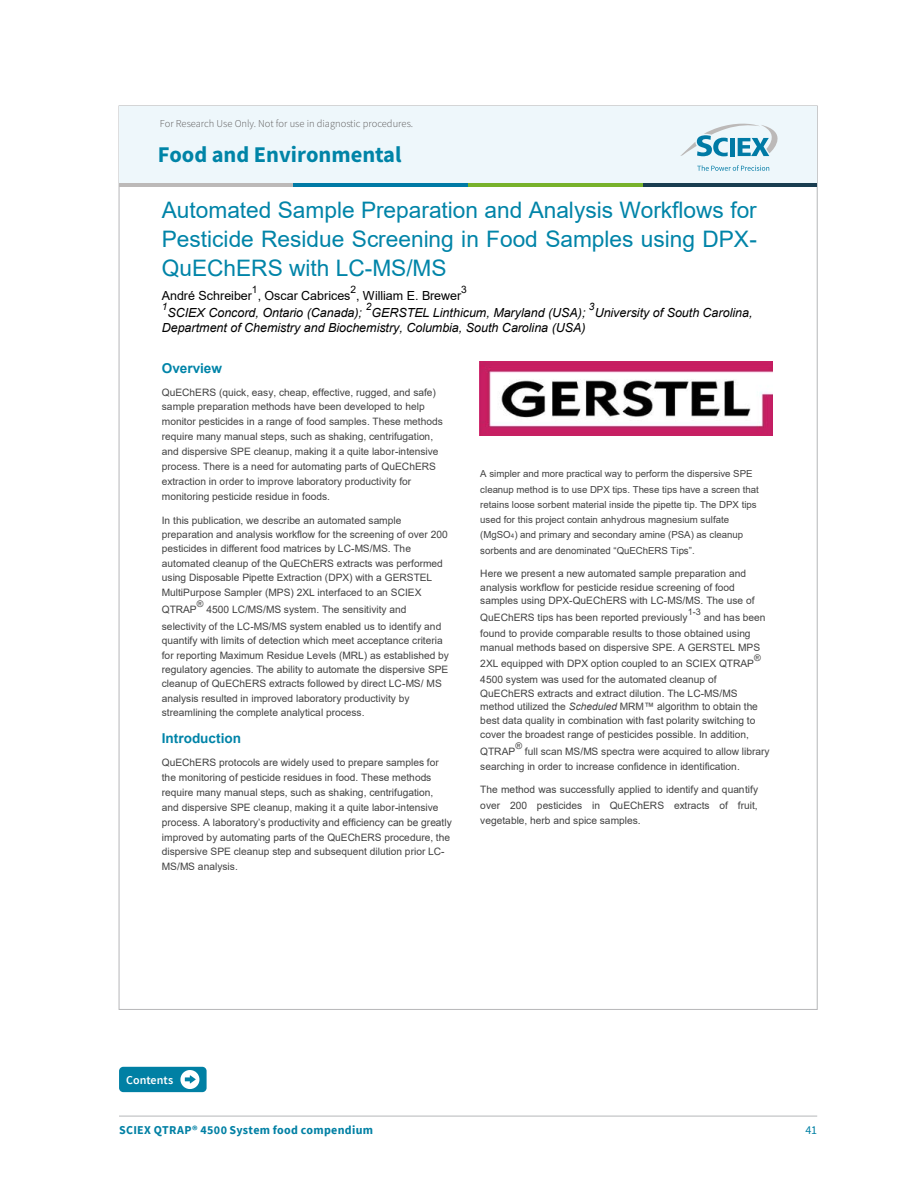
<style>
.page{position:relative;width:918px;height:1188px;background:#fff}
.page>*{position:absolute;margin:0;border:0;box-sizing:border-box;transform-origin:0 0}
.t1{font:22.65px/29.2px "Arial";color:#0084a8;text-align:justify}
.t2{font:700 22.5px "Source Sans Pro";color:#0084a7}
.t3{font:700 13.65px "Arial";color:#0084a8}
.t4{font:italic 12.45px "Arial";color:#000}
.t5{font:12.45px "Arial";color:#000}
.t6{font:700 12px "Source Sans Pro";letter-spacing:.025em;color:#0080a4}
.t7{font:600 12px "Source Sans Pro";color:#fff}
.t8{font:12px "Source Sans Pro";color:#0080a4}
.t9{font:300 10.5px "Source Sans Pro";color:#5e5c5c}
.t10{font:10.2px/14.4px "Arial";letter-spacing:.005em;color:#424242}
.t11{font:10.2px "Arial";letter-spacing:.005em;color:#424242}
.t12{font:10.2px "Arial";color:#000}
.t13{font:italic 10.2px "Arial";color:#000}
.t14{font:9.6px/15.3px "Arial";letter-spacing:-.005em;color:#424242}
.t15{font:9.15px "Arial";color:#424242}
.s1{font-size:6.3px}
.s2{font-style:inherit}
.s3{font-style:italic}
</style>
<div class="page">
<hr style="left:119px;top:1116px;width:698px;height:1px;background:#b6b7b9">
<div style="left:119px;top:1067px;width:88px;height:25px;background:#0080a4;border-radius:4px"></div>
<svg style="left:180px;top:1070px;width:19px;height:19px"></svg>
<img style="left:480px;top:361px;width:292px;height:75px">
<div style="left:119px;top:106px;width:698px;height:81px;background:#eef7fb"></div>
<svg style="left:680px;top:123px;width:98px;height:33px"></svg>
<svg style="left:697px;top:165px;width:72px;height:6px"></svg>
<hr style="left:293px;top:183px;width:175px;height:4px;background:#007aa5">
<hr style="left:119px;top:183px;width:174px;height:4px;background:#bcb9b8">
<hr style="left:468px;top:183px;width:175px;height:4px;background:#78b22b">
<hr style="left:644px;top:183px;width:173px;height:4px;background:#193d50">
<p class="t9" style="left:160px;top:116px;width:255px">For Research Use Only. Not for use in diagnostic procedures.</p>
<h2 class="t2" style="left:158px;top:139px;width:245px">Food and Environmental</h2>
<h1 class="t1" style="left:162px;top:195px;width:597px">Automated Sample Preparation and Analysis Workflows for Pesticide Residue Screening in Food Samples using DPX-QuEChERS with LC-MS/MS</h1>
<p class="t5" style="left:162px;top:287px;width:92px">André Schreiber</p>
<p class="t12" style="left:252px;top:282px;width:7px">1</p>
<p class="t12" style="left:351px;top:282px;width:7px">2</p>
<p class="t12" style="left:461px;top:282px;width:7px">3</p>
<p class="t5" style="left:258px;top:287px;width:94px">, Oscar Cabrices</p>
<p class="t5" style="left:356px;top:287px;width:107px">, William E. Brewer</p>
<p class="t13" style="left:366px;top:300px;width:7px">2</p>
<p class="t13" style="left:589px;top:300px;width:7px">3</p>
<p class="t13" style="left:162px;top:300px;width:7px">1</p>
<p class="t4" style="left:168px;top:305px;width:196px">SCIEX Concord, Ontario (Canada);</p>
<p class="t4" style="left:371px;top:305px;width:216px">GERSTEL Linthicum, Maryland (USA);</p>
<p class="t4" style="left:595px;top:305px;width:159px">University of South Carolina,</p>
<p class="t4" style="left:162px;top:319px;width:425px">Department of Chemistry and Biochemistry, Columbia, South Carolina (USA)</p>
<h3 class="t3" style="left:162px;top:358px;width:62px">Overview</h3>
<p class="t10" style="left:162px;top:384px;width:282px;line-height:15px">QuEChERS (quick, easy, cheap, effective, rugged, and safe) sample preparation methods have been developed to help monitor pesticides in a range of food samples. These methods require many manual steps, such as shaking, centrifugation, and dispersive SPE cleanup, making it a quite labor-intensive process. There is a need for automating parts of QuEChERS extraction in order to improve laboratory productivity for monitoring pesticide residue in foods.</p>
<p class="t10" style="left:162px;top:513px;width:288px">In this publication, we describe an automated sample preparation and analysis workflow for the screening of over 200 pesticides in different food matrices by LC-MS/MS. The automated cleanup of the QuEChERS extracts was performed using Disposable Pipette Extraction (DPX) with a GERSTEL MultiPurpose Sampler (MPS) 2XL interfaced to an SCIEX</p>
<p class="t10" style="left:162px;top:603px;width:36px">QTRAP</p>
<p class="t14" style="left:480px;top:466px;width:280px">A simpler and more practical way to perform the dispersive SPE cleanup method is to use DPX tips. These tips have a screen that retains loose sorbent material inside the pipette tip. The DPX tips used for this project contain anhydrous magnesium sulfate (MgSO<span class="s1">4</span>) and primary and secondary amine (PSA) as cleanup <span class="s2">sorbents and are denominated “QuEChERS Tips”.</span></p>
<p class="t10" style="left:480px;top:566px;width:276px;line-height:13.8px">Here we present a new automated sample preparation and analysis workflow for pesticide residue screening of food samples using DPX-QuEChERS with LC-MS/MS. The use of</p>
<p class="t10" style="left:480px;top:610px;width:209px">QuEChERS tips has been reported previously</p>
<p class="t15" style="left:197px;top:598px;width:8px">®</p>
<p class="t10" style="left:162px;top:602px;width:281px;line-height:16.4px;text-indent:45px">4500 LC/MS/MS system. The sensitivity and selectivity of the LC-MS/MS system enabled us to identify and</p>
<p class="t10" style="left:162px;top:633px;width:289px">quantify with limits of detection which meet acceptance criteria for reporting Maximum Residue Levels (MRL) as established by regulatory agencies. The ability to automate the dispersive SPE cleanup of QuEChERS extracts followed by direct LC-MS/ MS analysis resulted in improved laboratory productivity by streamlining the complete analytical process.</p>
<h3 class="t3" style="left:162px;top:729px;width:81px">Introduction</h3>
<p class="t10" style="left:162px;top:755px;width:279px;line-height:14.9px">QuEChERS protocols are widely used to prepare samples for the monitoring of pesticide residues in food. These methods require many manual steps, such as shaking, centrifugation, and dispersive SPE cleanup, making it a quite labor-intensive</p>
<p class="t11" style="left:162px;top:815px;width:292px">process. A laboratory’s productivity and efficiency can be greatly</p>
<p class="t10" style="left:162px;top:829px;width:290px;line-height:15px">improved by automating parts of the QuEChERS procedure, the dispersive SPE cleanup step and subsequent dilution prior LC-<br>MS/MS analysis.</p>
<p class="t15" style="left:688px;top:605px;width:15px">1-3</p>
<p class="t10" style="left:480px;top:610px;width:287px;line-height:15.3px;text-indent:223px">and has been found to provide comparable results to those obtained using</p>
<p class="t10" style="left:480px;top:638px;width:281px;line-height:16.8px">manual methods based on dispersive SPE. A GERSTEL MPS<br>2XL equipped with DPX option coupled to an SCIEX QTRAP</p>
<p class="t15" style="left:754px;top:652px;width:8px">®</p>
<p class="t10" style="left:480px;top:672px;width:279px;line-height:13.8px">4500 system was used for the automated cleanup of QuEChERS extracts and extract dilution. The LC-MS/MS method utilized the <span class="s3">Scheduled</span> <span class="s2">MRM™ algorithm to obtain the </span>best data quality in combination with fast polarity switching to cover the broadest range of pesticides possible. In addition,</p>
<p class="t10" style="left:480px;top:744px;width:36px">QTRAP</p>
<p class="t15" style="left:515px;top:739px;width:8px">®</p>
<p class="t10" style="left:480px;top:744px;width:291px;line-height:15.5px;text-indent:45px">full scan MS/MS spectra were acquired to allow library searching in order to increase confidence in identification.</p>
<p class="t10" style="left:480px;top:782px;width:279px;line-height:15.6px;text-align:justify">The method was successfully applied to identify and quantify over 200 pesticides in QuEChERS extracts of fruit, vegetable, herb and spice samples.</p>
<p class="t7" style="left:126px;top:1072px;width:49px">Contents</p>
<p class="t6" style="left:119px;top:1122px;width:256px">SCIEX QTRAP® 4500 System food compendium</p>
<p class="t8" style="left:805px;top:1122px;width:13px">41</p>
</div>
